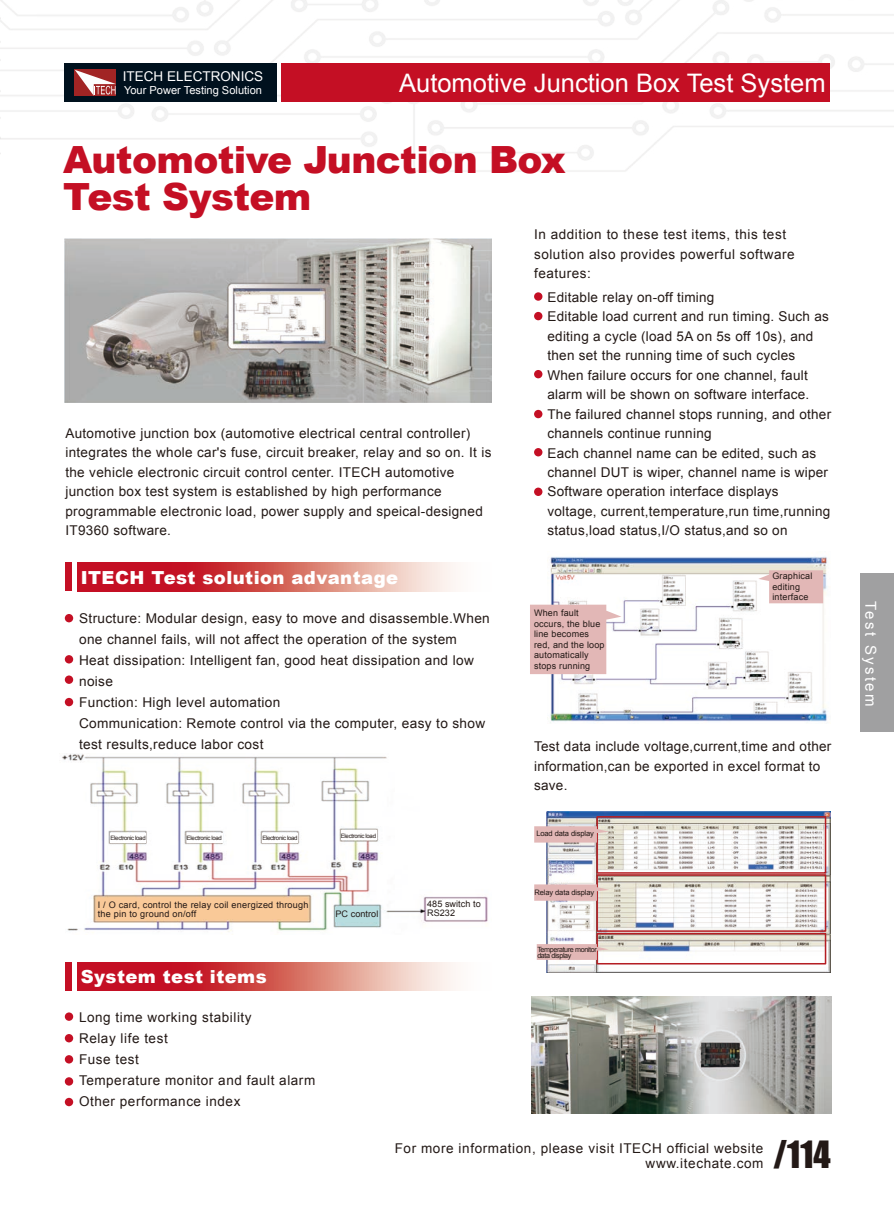
<style>
.page{position:relative;width:894px;height:1212px;background:#fff}
.page>*{position:absolute;margin:0;border:0;box-sizing:border-box;transform-origin:0 0}
.t1{font:900 37.5px/37.5px "Arial";letter-spacing:-.015em;color:#c40f24}
.t2{font:34.5px "Impact";color:#231916}
.t3{font:25.5px "Arial";color:#fff}
.t4{font:900 18px "Arial";letter-spacing:.025em;color:#fff}
.t5{font:15px "Arial";letter-spacing:.16em;color:#fff}
.t6{font:13.5px/19.5px "Arial";letter-spacing:.025em;color:#231916}
.t7{font:13.5px/15px "Arial";letter-spacing:.045em;color:#231916;text-align:right}
.t8{font:13.5px "Arial";color:#fff}
.t9{font:11.1px "Arial";color:#fff}
.t10{font:9px/10.5px "Arial";letter-spacing:.02em;color:#231916}
.t11{font:7.5px "Arial";letter-spacing:-.015em;color:#231916}
.t12{font:7.2px/5.7px "Arial";letter-spacing:-.055em;color:#231916}
.t13{font:6px "Arial";letter-spacing:-.055em;color:#231916}
</style>
<div class="page">
<img style="left:0;top:0;width:893px;height:172px">
<div style="left:65px;top:563px;width:7px;height:28px;background:#c40f24"></div>
<svg style="left:77px;top:563px;width:379px;height:28px;background:#d66364"></svg>
<img style="left:65px;top:238px;width:426px;height:164px">
<div style="left:65px;top:962px;width:7px;height:29px;background:#c40f24"></div>
<svg style="left:77px;top:962px;width:379px;height:29px;background:#d66364"></svg>
<div style="left:65px;top:1012px;width:8px;height:9px;background:#c40f24;border-radius:50%"></div>
<div style="left:65px;top:614px;width:8px;height:8px;background:#c40f24;border-radius:50%"></div>
<div style="left:65px;top:655px;width:8px;height:8px;background:#c40f24;border-radius:50%"></div>
<div style="left:65px;top:675px;width:8px;height:9px;background:#c40f24;border-radius:50%"></div>
<div style="left:65px;top:698px;width:8px;height:8px;background:#c40f24;border-radius:50%"></div>
<div style="left:65px;top:1055px;width:8px;height:8px;background:#c40f24;border-radius:50%"></div>
<div style="left:65px;top:1034px;width:8px;height:8px;background:#c40f24;border-radius:50%"></div>
<div style="left:65px;top:1098px;width:8px;height:8px;background:#c40f24;border-radius:50%"></div>
<div style="left:65px;top:1077px;width:8px;height:8px;background:#c40f24;border-radius:50%"></div>
<div style="left:534px;top:292px;width:8px;height:9px;background:#c40f24;border-radius:50%"></div>
<div style="left:534px;top:312px;width:8px;height:8px;background:#c40f24;border-radius:50%"></div>
<div style="left:534px;top:370px;width:8px;height:8px;background:#c40f24;border-radius:50%"></div>
<div style="left:534px;top:410px;width:8px;height:8px;background:#c40f24;border-radius:50%"></div>
<div style="left:534px;top:448px;width:8px;height:8px;background:#c40f24;border-radius:50%"></div>
<div style="left:534px;top:488px;width:8px;height:8px;background:#c40f24;border-radius:50%"></div>
<img style="left:547px;top:556px;width:281px;height:167px">
<svg style="left:758px;top:570px;width:64px;height:33px;background:#e5c1c0"></svg>
<svg style="left:530px;top:605px;width:91px;height:69px;background:#e5c1c0"></svg>
<img style="left:546px;top:812px;width:284px;height:161px">
<div style="left:596px;top:816px;width:229px;height:58px;border:2px solid #b51e23"></div>
<svg style="left:534px;top:826px;width:75px;height:16px"></svg>
<div style="left:596px;top:874px;width:229px;height:58px;border:2px solid #b51e23"></div>
<svg style="left:534px;top:884px;width:75px;height:17px"></svg>
<div style="left:596px;top:933px;width:229px;height:31px;border:2px solid #b51e23"></div>
<svg style="left:536px;top:944px;width:72px;height:16px"></svg>
<img style="left:531px;top:997px;width:299px;height:116px">
<img style="left:62px;top:754px;width:426px;height:178px">
<div style="left:111px;top:833px;width:35px;height:9px;background:#fff"></div>
<div style="left:187px;top:833px;width:35px;height:9px;background:#fff"></div>
<div style="left:262px;top:833px;width:35px;height:9px;background:#fff"></div>
<div style="left:341px;top:830px;width:35px;height:10px;background:#fff"></div>
<div style="left:98px;top:898px;width:206px;height:21px;background:#f9c998"></div>
<div style="left:335px;top:907px;width:43px;height:15px;background:#b7dddf"></div>
<div style="left:427px;top:900px;width:55px;height:17px;background:#fff"></div>
<div style="left:281px;top:64px;width:548px;height:38px;background:#c40f24"></div>
<div style="left:64px;top:64px;width:212px;height:38px;background:#00111e"></div>
<div style="left:74px;top:70px;width:42px;height:26px;background:#a12424"></div>
<svg style="left:75px;top:70px;width:41px;height:26px"></svg>
<div style="left:860px;top:573px;width:33px;height:159px;background:#a0a0a1"></div>
<p class="t8" style="left:123px;top:68px;width:142px">ITECH ELECTRONICS</p>
<p class="t9" style="left:124px;top:83px;width:139px">Your Power Testing Solution</p>
<h3 class="t3" style="left:399px;top:66px;width:428px">Automotive Junction Box Test System</h3>
<h1 class="t1" style="left:63px;top:139px;width:503px">Automotive Junction Box<br>Test System</h1>
<p class="t6" style="left:65px;top:424px;width:427px">Automotive junction box (automotive electrical central controller) integrates the whole car's fuse, circuit breaker, relay and so on. It is the vehicle electronic circuit control center. ITECH automotive junction box test system is established by high performance programmable electronic load, power supply and speical-designed IT9360 software.</p>
<h3 class="t4" style="left:81px;top:564px;width:319px">ITECH Test solution advantage</h3>
<p class="t6" style="left:79px;top:607px;width:412px;line-height:21px">Structure: Modular design, easy to move and disassemble.When one channel fails, will not affect the operation of the system Heat dissipation: Intelligent fan, good heat dissipation and low noise<br>Function: High level automation<br>Communication: Remote control via the computer, easy to show test results,reduce labor cost</p>
<p class="t13" style="left:110px;top:834px;width:37px">Electronic load</p>
<p class="t13" style="left:187px;top:834px;width:37px">Electronic load</p>
<p class="t13" style="left:262px;top:834px;width:37px">Electronic load</p>
<p class="t13" style="left:341px;top:831px;width:37px">Electronic load</p>
<p class="t10" style="left:98px;top:900px;width:212px;line-height:9px">I / O card, control the relay coil energized through the pin to ground on/off</p>
<p class="t10" style="left:335px;top:908px;width:44px">PC control</p>
<p class="t10" style="left:427px;top:899px;width:55px;line-height:9px">485 switch to<br>RS232</p>
<h3 class="t4" style="left:81px;top:963px;width:187px">System test items</h3>
<p class="t6" style="left:79px;top:1007px;width:237px;line-height:21px">Long time working stability<br>Relay life test<br>Fuse test<br>Temperature monitor and fault alarm<br>Other performance index</p>
<p class="t6" style="left:534px;top:225px;width:262px">In addition to these test items, this test solution also provides powerful software features:</p>
<p class="t6" style="left:547px;top:287px;width:285px">Editable relay on-off timing<br>Editable load current and run timing. Such as editing a cycle (load 5A on 5s off 10s), and then set the running time of such cycles When failure occurs for one channel, fault alarm will be shown on software interface.<br>The failured channel stops running, and other channels continue running<br>Each channel name can be edited, such as channel DUT is wiper, channel name is wiper Software operation interface displays voltage, current,temperature,run time,running status,load status,I/O status,and so on</p>
<p class="t10" style="left:534px;top:608px;width:72px">When fault occurs, the blue line becomes red, and the loop automatically stops running</p>
<p class="t10" style="left:772px;top:571px;width:41px">Graphical editing interface</p>
<p class="t6" style="left:534px;top:737px;width:299px">Test data include voltage,current,time and other information,can be exported in excel format to save.</p>
<p class="t11" style="left:536px;top:828px;width:59px">Load data display</p>
<p class="t11" style="left:534px;top:887px;width:61px">Relay data display</p>
<p class="t12" style="left:537px;top:947px;width:61px">Temperature monitor data display</p>
<p class="t7" style="left:394px;top:1140px;width:370px">For more information, please visit ITECH official website www.itechate.com</p>
<h2 class="t2" style="left:773px;top:1128px;width:59px">/114</h2>
<p class="t5" style="left:880px;top:601px;width:107px;rotate:90deg">Test System</p>
</div>
